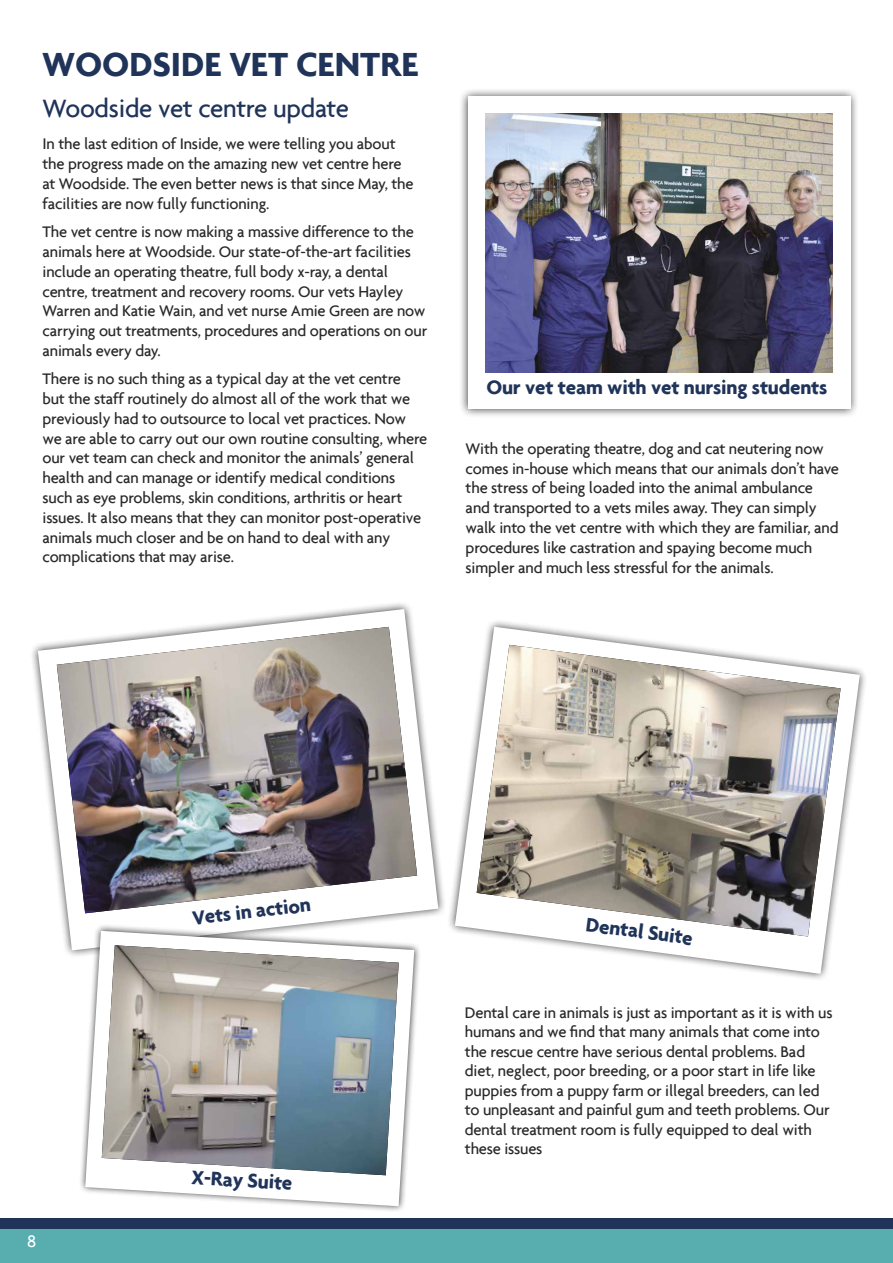
<style>
.page{position:relative;width:893px;height:1263px;background:#fff}
.page>*{position:absolute;margin:0;border:0;box-sizing:border-box;transform-origin:0 0}
.t1{font:700 36px "Agenda";color:#20345a}
.t2{font:500 27px "Agenda";letter-spacing:-.01em;color:#20345a}
.t3{font:700 21px "Agenda";letter-spacing:-.01em;color:#20345a}
.t4{font:500 18px "Agenda";color:#fff}
.t5{font:500 16.5px/19.8px "Agenda";letter-spacing:-.01em;color:#292929}
</style>
<div class="page">
<div style="left:0;top:1218px;width:893px;height:12px;background:#20345a"></div>
<div style="left:0;top:1229px;width:893px;height:34px;background:#58adaf"></div>
<hr style="left:892px;top:0;width:1px;height:494px;background:#58adaf">
<div style="left:30px;top:601px;width:417px;height:357px;background:#000;opacity:.75"></div>
<svg style="left:38px;top:609px;width:400px;height:341px"></svg>
<img style="left:57px;top:627px;width:360px;height:286px">
<svg style="left:455px;top:627px;width:405px;height:347px"></svg>
<img style="left:477px;top:645px;width:364px;height:291px">
<div style="left:79px;top:924px;width:342px;height:289px;background:#000;opacity:.75"></div>
<svg style="left:85px;top:931px;width:329px;height:275px"></svg>
<img style="left:102px;top:945px;width:297px;height:230px">
<div style="left:459px;top:87px;width:401px;height:332px;background:#000;opacity:.75"></div>
<div style="left:468px;top:97px;width:382px;height:312px;background:#fff"></div>
<img style="left:486px;top:113px;width:346px;height:260px">
<h1 class="t1" style="left:43px;top:43px;width:377px">WOODSIDE VET CENTRE</h1>
<h2 class="t2" style="left:43px;top:92px;width:308px">Woodside vet centre update</h2>
<p class="t5" style="left:43px;top:134px;width:373px">In the last edition of Inside, we were telling you about the progress made on the amazing new vet centre here at Woodside. The even better news is that since May, the facilities are now fully functioning.</p>
<p class="t5" style="left:43px;top:221px;width:386px">The vet centre is now making a massive difference to the animals here at Woodside. Our state-of-the-art facilities include an operating theatre, full body x-ray, a dental centre, treatment and recovery rooms. Our vets Hayley Warren and Katie Wain, and vet nurse Amie Green are now carrying out treatments, procedures and operations on our animals every day.</p>
<p class="t5" style="left:43px;top:369px;width:386px">There is no such thing as a typical day at the vet centre but the staff routinely do almost all of the work that we previously had to outsource to local vet practices. Now we are able to carry out our own routine consulting, where our vet team can check and monitor the animals’ general health and can manage or identify medical conditions such as eye problems, skin conditions, arthritis or heart issues. It also means that they can monitor post-operative animals much closer and be on hand to deal with any complications that may arise.</p>
<p class="t3" style="left:486px;top:374px;width:343px">Our vet team with vet nursing students</p>
<p class="t5" style="left:466px;top:438px;width:375px">With the operating theatre, dog and cat neutering now comes in-house which means that our animals don’t have the stress of being loaded into the animal ambulance and transported to a vets miles away. They can simply walk into the vet centre with which they are familiar, and procedures like castration and spaying become much simpler and much less stressful for the animals.</p>
<p class="t4" style="left:27px;top:1230px;width:11px">8</p>
<p class="t3" style="left:191px;top:904px;width:120px;rotate:-6deg">Vets in action</p>
<p class="t3" style="left:193px;top:1163px;width:103px;rotate:4deg">X-Ray Suite</p>
<p class="t3" style="left:588px;top:911px;width:109px;rotate:8deg">Dental Suite</p>
<p class="t5" style="left:465px;top:1002px;width:369px">Dental care in animals is just as important as it is with us humans and we find that many animals that come into the rescue centre have serious dental problems. Bad diet, neglect, poor breeding, or a poor start in life like puppies from a puppy farm or illegal breeders, can led to unpleasant and painful gum and teeth problems. Our dental treatment room is fully equipped to deal with these issues</p>
</div>
